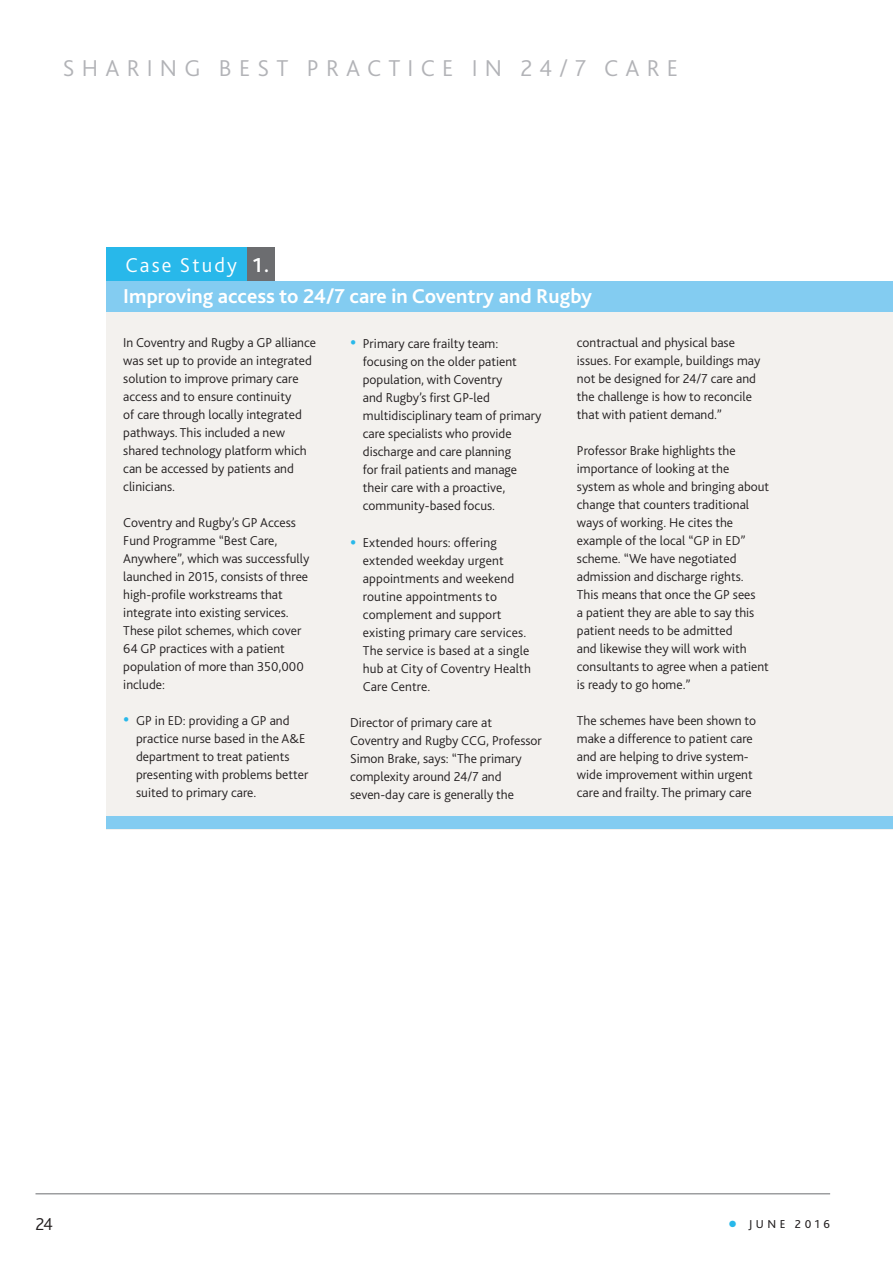
<style>
.page{position:relative;width:893px;height:1263px;background:#fff}
.page>*{position:absolute;margin:0;border:0;box-sizing:border-box;transform-origin:0 0}
.t1{font:300 24px "Bliss 2";letter-spacing:.3em;color:#b2b3b7}
.t2{font:700 21px/31px "Bliss 2";color:#fff}
.t3{font:300 18px "Bliss 2";color:#231f20}
.t4{font:300 13.5px/18px "Bliss 2";color:#231f20}
.t5{font:12px "Bliss 2";letter-spacing:.3em;color:#231f20}
.t6{font:9px "Zapf Dingbats ITC";color:#28b8ea}
.s1{font-weight:300}
.s2{font-size:21px;color:#28b8ea}
</style>
<div class="page">
<hr style="left:36px;top:1193px;width:794px;height:1px;background:#6c6d70">
<div style="left:106px;top:305px;width:787px;height:524px;background:#f3f1ee"></div>
<div style="left:106px;top:816px;width:787px;height:13px;background:#83ccf1"></div>
<div style="left:106px;top:247px;width:141px;height:35px;background:#28b8ea"></div>
<div style="left:247px;top:247px;width:27px;height:35px;background:#6c6d70"></div>
<div style="left:106px;top:282px;width:787px;height:30px;background:#83ccf1"></div>
<h1 class="t1" style="left:63px;top:53px;width:617px">SHARING BEST PRACTICE IN 24/7 CARE</h1>
<h2 class="t2" style="left:123px;top:249px;width:470px"><span class="s1">Case Study</span> 1.<br>Improving access to 24/7 care in Coventry and Rugby</h2>
<p class="t4" style="left:123px;top:333px;width:194px">In Coventry and Rugby a GP alliance was set up to provide an integrated solution to improve primary care access and to ensure continuity<br>of care through locally integrated pathways. This included a new shared technology platform which can be accessed by patients and clinicians.</p>
<p class="t4" style="left:123px;top:513px;width:187px">Coventry and Rugby’s GP Access<br>Fund Programme “Best Care,<br>Anywhere”, which was successfully launched in 2015, consists of three high-profile workstreams that integrate into existing services.<br>These pilot schemes, which cover<br>64 GP practices with a patient population of more than 350,000 include:</p>
<p class="t4" style="left:136px;top:711px;width:174px;text-indent:-13px"><span class="s2">•</span> GP in ED: providing a GP and practice nurse based in the A&amp;E department to treat patients presenting with problems better suited to primary care.</p>
<p class="t4" style="left:363px;top:334px;width:180px;text-indent:-13px"><span class="s2">•</span> Primary care frailty team: focusing on the older patient population, with Coventry<br>and Rugby’s first GP-led multidisciplinary team of primary care specialists who provide discharge and care planning<br>for frail patients and manage their care with a proactive, community-based focus.</p>
<p class="t4" style="left:363px;top:533px;width:170px;text-indent:-13px"><span class="s2">•</span> Extended hours: offering extended weekday urgent appointments and weekend routine appointments to complement and support existing primary care services.<br>The service is based at a single hub at City of Coventry Health<br>Care Centre.</p>
<p class="t4" style="left:350px;top:713px;width:193px">Director of primary care at<br>Coventry and Rugby CCG, Professor<br>Simon Brake, says: “The primary complexity around 24/7 and seven-day care is generally the</p>
<p class="t4" style="left:577px;top:333px;width:185px">contractual and physical base issues. For example, buildings may not be designed for 24/7 care and the challenge is how to reconcile that with patient demand.”</p>
<p class="t4" style="left:577px;top:441px;width:194px">Professor Brake highlights the importance of looking at the system as whole and bringing about change that counters traditional ways of working. He cites the example of the local “GP in ED” scheme. “We have negotiated admission and discharge rights.<br>This means that once the GP sees<br>a patient they are able to say this patient needs to be admitted<br>and likewise they will work with consultants to agree when a patient is ready to go home.”</p>
<p class="t4" style="left:577px;top:711px;width:181px">The schemes have been shown to make a difference to patient care and are helping to drive system&shy;wide improvement within urgent care and frailty. The primary care</p>
<h3 class="t3" style="left:36px;top:1213px;width:19px">24</h3>
<p class="t5" style="left:749px;top:1217px;width:83px">JUNE 2016</p>
<p class="t6" style="left:729px;top:1219px;width:9px">●</p>
</div>
